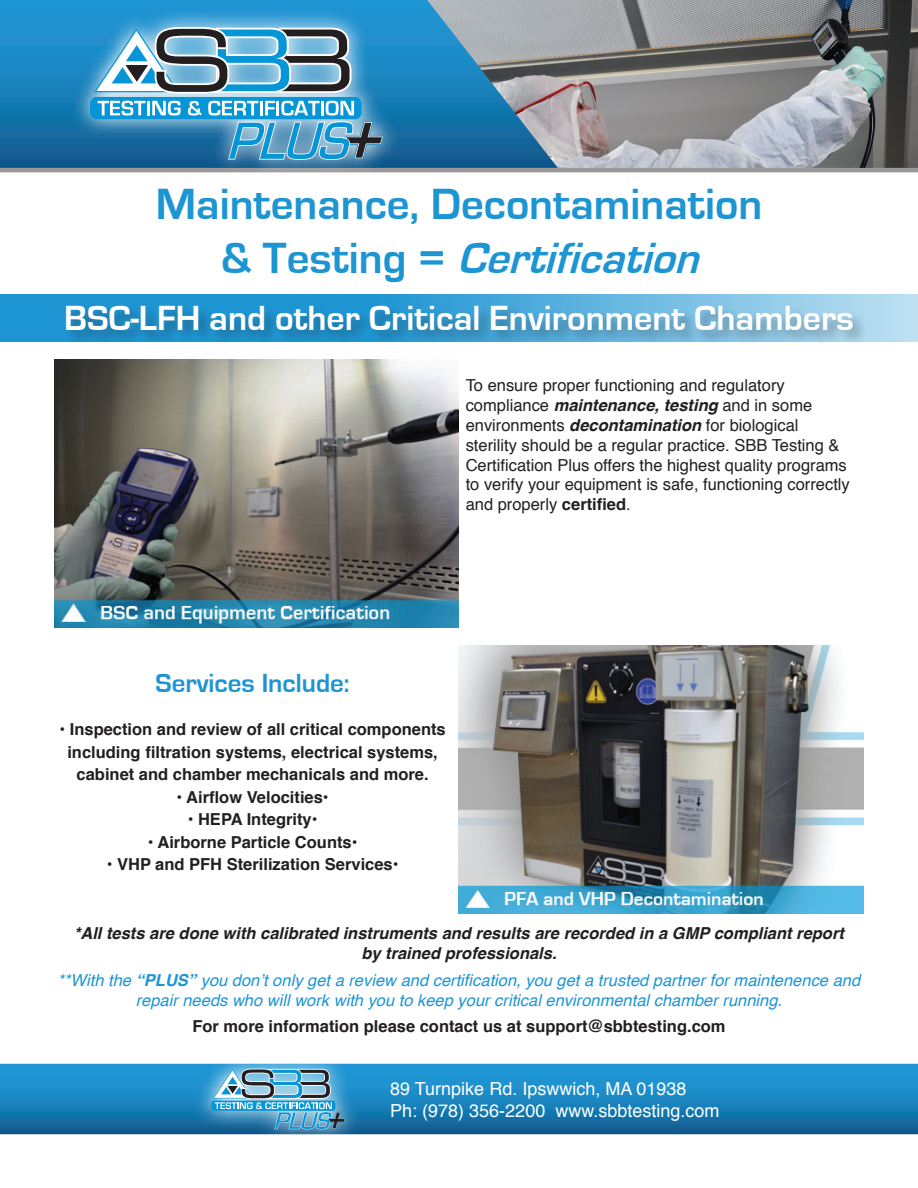
<style>
.page{position:relative;width:918px;height:1188px;background:#fff}
.page>*{position:absolute;margin:0;border:0;box-sizing:border-box;transform-origin:0 0}
.t1{font:700 45px/54px "Eurostile";color:#1d95d3;text-align:center}
.t2{font:700 36px "Eurostile";color:#fff}
.t3{font:700 27px "Eurostile";color:#1e95d3}
.t4{font:18px/21.6px "Helvetica";color:#fff}
.t5{font:16.5px/19.8px "Helvetica";color:#231f20}
.t6{font:700 16.5px/22.5px "Helvetica";color:#231f20;text-align:center}
.t7{font:italic 16.5px/19.8px "Helvetica";color:#1e95d3;text-align:center}
.t8{font:italic 700 16.5px/19.8px "Helvetica";color:#231f20;text-align:center}
.s1{font-style:italic}
.s2{font-weight:700;font-style:italic}
.s3{font-weight:700}
</style>
<div class="page">
<img style="left:559px;top:0;width:359px;height:168px">
<svg style="left:0;top:0;width:559px;height:168px;background:#3e87b1"></svg>
<svg style="left:0;top:1064px;width:918px;height:70px;background:#1881bb"></svg>
<hr style="left:0;top:168px;width:918px;height:4px;background:#989899">
<svg style="left:70px;top:7px;width:330px;height:166px;background:#348abb"></svg>
<svg style="left:90px;top:27px;width:294px;height:133px;background:#5c9fc2"></svg>
<svg style="left:191px;top:1063px;width:170px;height:72px;background:#368ec0"></svg>
<svg style="left:211px;top:1069px;width:135px;height:60px;background:#63a5c6"></svg>
<img style="left:54px;top:359px;width:405px;height:269px">
<img style="left:459px;top:645px;width:405px;height:269px">
<svg style="left:0;top:294px;width:918px;height:47px;background:#54aedd"></svg>
<div style="left:64px;top:304px;width:803px;height:40px;background:#231f20;opacity:.35"></div>
<h1 class="t1" style="left:156px;top:178px;width:608px">Maintenance, Decontamination &amp; T e s t i n g = <span class="s1">Certification</span></h1>
<h2 class="t2" style="left:64px;top:298px;width:791px">BSC-LFH and other Critical Environment Chambers</h2>
<p class="t5" style="left:466px;top:376px;width:386px">To ensure proper functioning and regulatory compliance <span class="s2">maintenance, testing</span> and in some environments <span class="s2">decontamination</span> for biological sterility should be a regular practice. SBB Testing &amp; Certification Plus offers the highest quality programs to verify your equipment is safe, functioning correctly and properly <span class="s3">certified</span>.</p>
<h3 class="t3" style="left:156px;top:668px;width:196px">Services Include:</h3>
<p class="t6" style="left:60px;top:719px;width:388px">• Inspection and review of all critical components including filtration systems, electrical systems, cabinet and chamber mechanicals and more.</p>
<p class="t6" style="left:177px;top:786px;width:154px">• Airflow Velocities•</p>
<p class="t6" style="left:188px;top:809px;width:131px">• HEPA Integrity•</p>
<p class="t6" style="left:148px;top:831px;width:211px">• Airborne Particle Counts•</p>
<p class="t6" style="left:107px;top:854px;width:293px">• VHP and PFH Sterilization Services•</p>
<p class="t8" style="left:74px;top:924px;width:771px">*All tests are done with calibrated instruments and results are recorded in a GMP compliant report by trained professionals.</p>
<p class="t7" style="left:58px;top:971px;width:804px">**With the <span class="s3">“PLUS”</span> you don’t only get a review and certification, you get a trusted partner for maintenence and repair needs who will work with you to keep your critical environmental chamber running.</p>
<p class="t6" style="left:192px;top:1015px;width:535px">For more information please contact us at support@sbbtesting.com</p>
<p class="t4" style="left:390px;top:1078px;width:331px">89 Turnpike Rd. Ipswwich, MA 01938<br>Ph: (978) 356-2200 www.sbbtesting.com</p>
</div>
